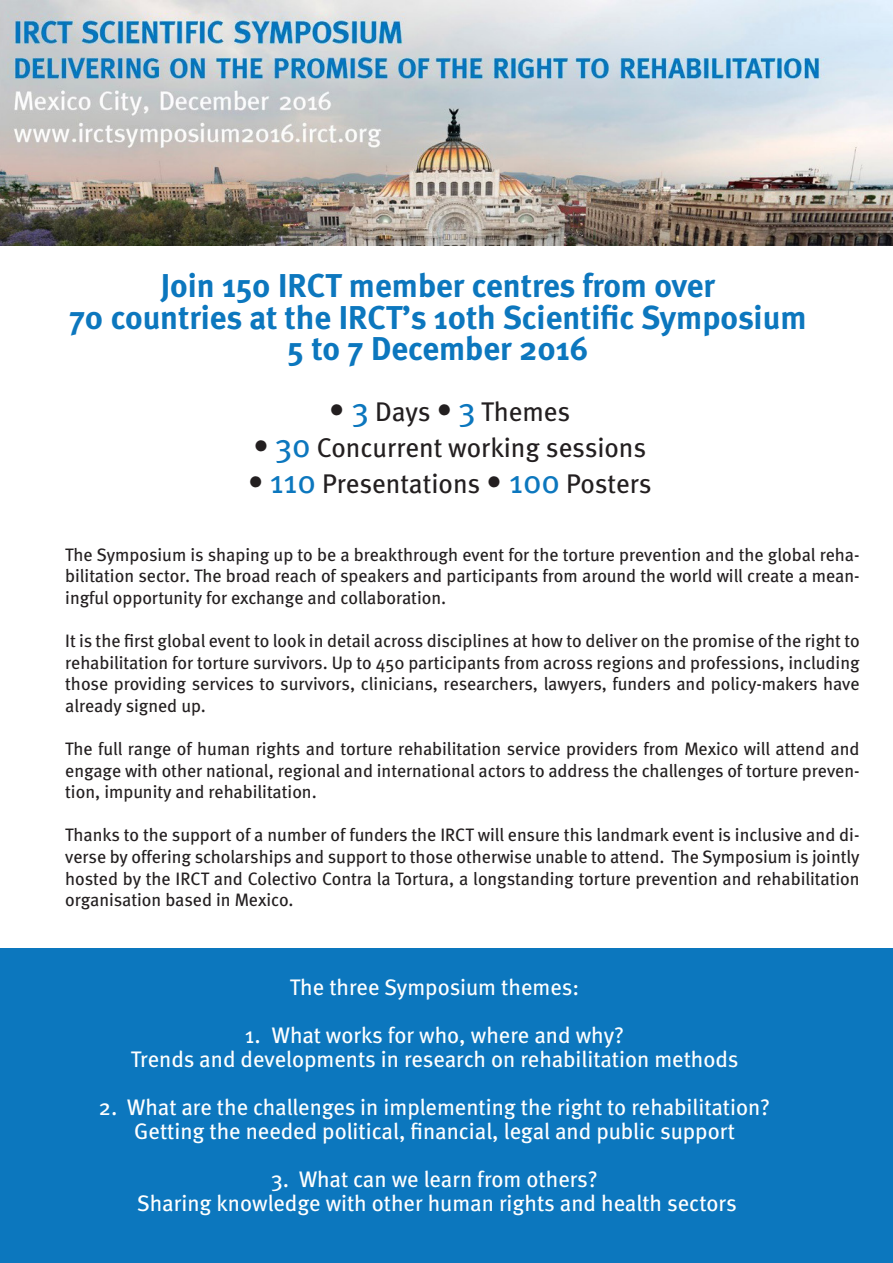
<style>
.page{position:relative;width:893px;height:1263px;background:#fff}
.page>*{position:absolute;margin:0;border:0;box-sizing:border-box;transform-origin:0 0}
.t1{font:700 33px "Meta";color:#0c77be}
.t2{font:27px "Meta";color:#231f20}
.t3{font:22.5px "Meta";color:#fff}
.t4{font:18px/21.6px "Meta";color:#231f20;text-align:justify}
.s1{font-size:31.5px}
.s2{font-size:33px;color:#0c77be}
</style>
<div class="page">
<div style="left:0;top:948px;width:893px;height:315px;background:#0c77be"></div>
<img style="left:0;top:0;width:893px;height:245px">
<p class="t1" style="left:161px;top:265px;width:556px">Join 150 IRCT member centres from over</p>
<p class="t1" style="left:69px;top:297px;width:739px">70 countries at the IRCT’s 10th Scientific Symposium</p>
<p class="t1" style="left:287px;top:328px;width:303px">5 to 7 December 2016</p>
<p class="t2" style="left:329px;top:395px;width:243px"><span class="s1">•</span> <span class="s2">3</span> Days <span class="s1">•</span> <span class="s2">3</span> Themes</p>
<p class="t2" style="left:253px;top:431px;width:395px"><span class="s1">•</span> <span class="s2">30</span> Concurrent working sessions</p>
<p class="t2" style="left:248px;top:467px;width:405px"><span class="s1">•</span> <span class="s2">110</span> Presentations <span class="s1">•</span> <span class="s2">100</span> Posters</p>
<p class="t4" style="left:65px;top:543px;width:796px">The Symposium is shaping up to be a breakthrough event for the torture prevention and the global reha&shy;bilitation sector. The broad reach of speakers and participants from around the world will create a mean&shy;ingful opportunity for exchange and collaboration.</p>
<p class="t4" style="left:65px;top:629px;width:796px">It is the first global event to look in detail across disciplines at how to deliver on the promise of the right to rehabilitation for torture survivors. Up to 450 participants from across regions and professions, including those providing services to survivors, clinicians, researchers, lawyers, funders and policy-makers have already signed up.</p>
<p class="t4" style="left:65px;top:737px;width:796px">The full range of human rights and torture rehabilitation service providers from Mexico will attend and engage with other national, regional and international actors to address the challenges of torture preven&shy;tion, impunity and rehabilitation.</p>
<p class="t4" style="left:65px;top:824px;width:796px">Thanks to the support of a number of funders the IRCT will ensure this landmark event is inclusive and di&shy;verse by offering scholarships and support to those otherwise unable to attend. The Symposium is jointly hosted by the IRCT and Colectivo Contra la Tortura, a longstanding torture prevention and rehabilitation organisation based in Mexico.</p>
<p class="t3" style="left:290px;top:973px;width:291px">The three Symposium themes:</p>
<p class="t3" style="left:245px;top:1021px;width:381px">1. What works for who, where and why?</p>
<p class="t3" style="left:131px;top:1045px;width:609px">Trends and developments in research on rehabilitation methods</p>
<p class="t3" style="left:99px;top:1093px;width:673px">2. What are the challenges in implementing the right to rehabilitation?</p>
<p class="t3" style="left:134px;top:1117px;width:602px">Getting the needed political, financial, legal and public support</p>
<p class="t3" style="left:271px;top:1165px;width:328px">3. What can we learn from others?</p>
<p class="t3" style="left:137px;top:1189px;width:601px">Sharing knowledge with other human rights and health sectors</p>
</div>
